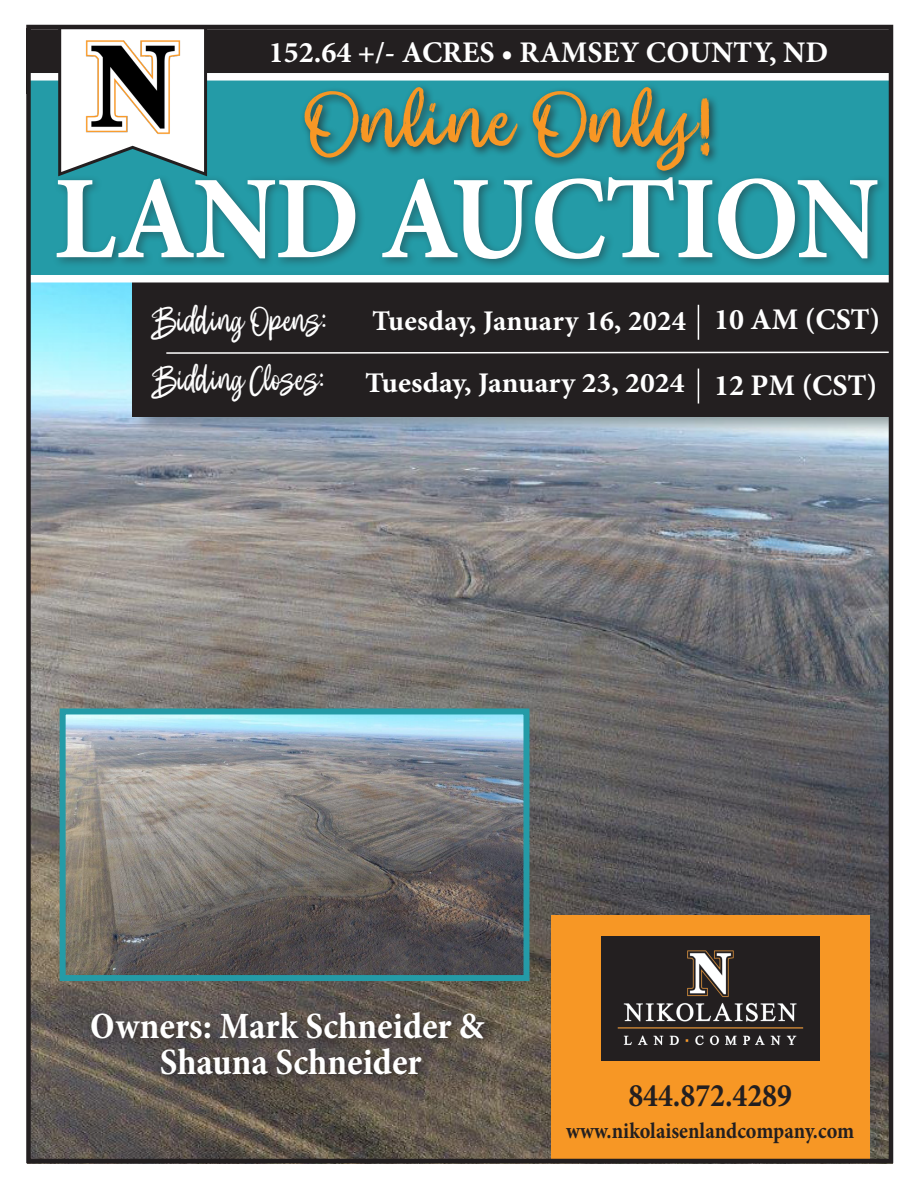
<style>
.page{position:relative;width:918px;height:1188px;background:#fff}
.page>*{position:absolute;margin:0;border:0;box-sizing:border-box;transform-origin:0 0}
.t1{font:700 118.5px "Minion Pro";letter-spacing:-.02em;color:#fff;scale:.95 1}
.t2{font:88.65px "Cautions Brush";color:#f79725;scale:1.32 1}
.t3{font:39.45px "Cautions Brush";color:#fff}
.t4{font:700 condensed 37.5px "Minion Pro";color:#fff}
.t5{font:700 33px "Minion Pro";color:#231f20;scale:.9 1}
.t6{font:700 30px "Minion Pro";color:#fff}
.t7{font:700 28.5px "Minion Pro";letter-spacing:.005em;color:#fff}
.t8{font:700 28.5px "Minion Pro";letter-spacing:.005em;color:#fff;scale:1.04 1}
.t9{font:700 22.5px "Minion Pro";color:#231f20;scale:.9 1}
</style>
<div class="page">
<div style="left:26px;top:28px;width:864px;height:66px;background:#231f20"></div>
<img style="left:31px;top:282px;width:857px;height:876px">
<div style="left:551px;top:916px;width:319px;height:245px;background:#f79725"></div>
<div style="left:27px;top:73px;width:865px;height:209px;background:#249ba7"></div>
<div style="left:130px;top:270px;width:788px;height:169px;background:#231f20;opacity:.45"></div>
<div style="left:132px;top:278px;width:760px;height:139px;background:#231f20"></div>
<div style="left:52px;top:172px;width:836px;height:98px;background:#231f20;opacity:.45"></div>
<img style="left:601px;top:937px;width:218px;height:124px">
<hr style="left:698px;top:305px;width:1px;height:35px;background:#fff">
<hr style="left:698px;top:369px;width:1px;height:35px;background:#fff">
<div style="left:0;top:275px;width:890px;height:7px;background:#fff"></div>
<svg style="left:166px;top:351px;width:722px;height:3px"></svg>
<div style="left:27px;top:73px;width:865px;height:8px;background:#fff"></div>
<div style="left:300px;top:83px;width:420px;height:98px;background:#231f20;opacity:.75"></div>
<div style="left:87px;top:1008px;width:408px;height:78px;background:#231f20;opacity:.75"></div>
<img style="left:67px;top:715px;width:456px;height:259px">
<div style="left:60px;top:708px;width:470px;height:273px;border:6px solid #249ba7"></div>
<div style="left:892px;top:246px;width:26px;height:203px;background:#fff"></div>
<svg style="left:57px;top:24px;width:152px;height:154px"></svg>
<img style="left:74px;top:30px;width:117px;height:116px">
<div style="left:54px;top:0;width:153px;height:25px;background:#fff"></div>
<div style="left:26px;top:25px;width:867px;height:1138px;border:4px solid #231f20"></div>
<p class="t6" style="left:269px;top:31px;width:561px">152.64 +/- ACRES • RAMSEY COUNTY, ND</p>
<p class="t2" style="left:303px;top:71px;width:312px">Online Only!</p>
<p class="t1" style="left:54px;top:136px;width:870px">LAND AUCTION</p>
<p class="t3" style="left:154px;top:298px;width:174px">Bidding Opens:</p>
<p class="t3" style="left:154px;top:357px;width:172px">Bidding Closes:</p>
<p class="t7" style="left:372px;top:300px;width:315px">Tuesday, January 16, 2024</p>
<p class="t6" style="left:714px;top:298px;width:168px">10 AM (CST)</p>
<p class="t8" style="left:365px;top:363px;width:308px">Tuesday, January 23, 2024</p>
<p class="t6" style="left:714px;top:364px;width:165px">12 PM (CST)</p>
<p class="t4" style="left:90px;top:1000px;width:395px">Owners: Mark Schneider &amp;</p>
<p class="t4" style="left:160px;top:1036px;width:263px">Shauna Schneider</p>
<p class="t5" style="left:628px;top:1072px;width:183px">844.872.4289</p>
<p class="t9" style="left:566px;top:1115px;width:321px">www.nikolaisenlandcompany.com</p>
</div>
